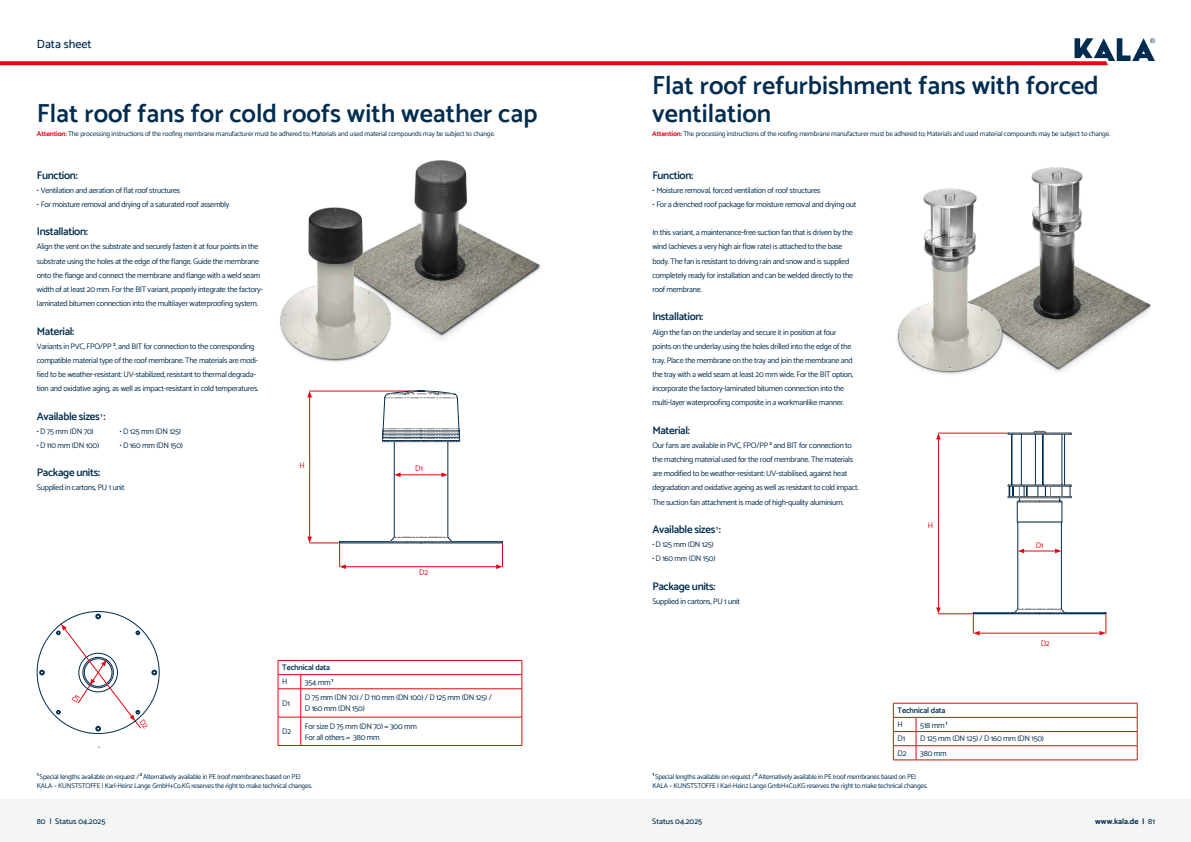
<style>
.page{position:relative;width:1191px;height:842px;background:#fff}
.page>*{position:absolute;margin:0;border:0;box-sizing:border-box;transform-origin:0 0}
.t1{font:600 26px/28px "Catamaran";color:#002c50}
.t2{font:500 12px "Catamaran";color:#002c50}
.t3{font:600 11px "Catamaran";letter-spacing:-.03em;color:#002c50}
.t4{font:8px/14.2px "Catamaran";letter-spacing:-.03em;color:#002c50}
.t5{font:500 8px "Catamaran";color:#002c50}
.t6{font:600 8px "Catamaran";letter-spacing:-.02em;color:#002c50}
.t7{font:700 8px "Catamaran";color:#002c50}
.t8{font:8px "Catamaran";letter-spacing:-.03em;color:#e30613}
.t9{font:7px/9px "Catamaran";letter-spacing:-.03em;color:#002c50}
.s1{font-weight:700;color:#e30613}
.s2{font-weight:500}
</style>
<div class="page">
<div style="left:0;top:799px;width:595px;height:43px;background:#f4f6f6"></div>
<div style="left:596px;top:799px;width:595px;height:43px;background:#f4f6f6"></div>
<svg style="left:0;top:38px;width:1155px;height:27px"></svg>
<img style="left:405px;top:160px;width:137px;height:180px">
<img style="left:280px;top:207px;width:125px;height:155px">
<hr style="left:301px;top:660px;width:221px;height:1px;background:#e30613">
<hr style="left:301px;top:674px;width:221px;height:1px;background:#e30613">
<hr style="left:301px;top:689px;width:221px;height:1px;background:#e30613">
<hr style="left:301px;top:717px;width:221px;height:1px;background:#e30613">
<svg style="left:522px;top:660px;width:1px;height:85px"></svg>
<svg style="left:278px;top:660px;width:23px;height:86px"></svg>
<hr style="left:301px;top:745px;width:221px;height:1px;background:#e30613">
<svg style="left:307px;top:390px;width:196px;height:179px"></svg>
<img style="left:1019px;top:167px;width:132px;height:206px">
<hr style="left:916px;top:703px;width:221px;height:1px;background:#e30613">
<hr style="left:916px;top:717px;width:221px;height:1px;background:#e30613">
<hr style="left:916px;top:731px;width:221px;height:1px;background:#e30613">
<hr style="left:916px;top:745px;width:221px;height:1px;background:#e30613">
<svg style="left:1137px;top:703px;width:1px;height:57px"></svg>
<svg style="left:893px;top:703px;width:24px;height:58px"></svg>
<hr style="left:916px;top:760px;width:221px;height:1px;background:#e30613">
<img style="left:897px;top:188px;width:122px;height:187px">
<hr style="left:938px;top:433px;width:69px;height:1px;background:#e30613">
<hr style="left:938px;top:613px;width:34px;height:1px;background:#e30613">
<hr style="left:938px;top:438px;width:1px;height:171px;background:#e30613">
<svg style="left:936px;top:607px;width:4px;height:7px"></svg>
<svg style="left:936px;top:433px;width:4px;height:6px"></svg>
<svg style="left:972px;top:431px;width:134px;height:204px"></svg>
<svg style="left:37px;top:611px;width:123px;height:137px"></svg>
<h2 class="t2" style="left:37px;top:36px;width:56px">Data sheet</h2>
<h1 class="t1" style="left:37px;top:99px;width:502px">Flat roof fans for cold roofs with weather cap</h1>
<p class="t9" style="left:37px;top:129px;width:460px"><span class="s1">Attention:</span> The processing instructions of the roofing membrane manufacturer must be adhered to; Materials and used material compounds may be subject to change.</p>
<h3 class="t3" style="left:37px;top:168px;width:42px">Function:</h3>
<p class="t4" style="left:37px;top:183px;width:145px">• Ventilation and aeration of flat roof structures</p>
<p class="t4" style="left:37px;top:197px;width:194px">• For moisture removal and drying of a saturated roof assembly</p>
<h3 class="t3" style="left:37px;top:225px;width:53px">Installation:</h3>
<p class="t4" style="left:37px;top:240px;width:228px">Align the vent on the substrate and securely fasten it at four points in the substrate using the holes at the edge of the flange. Guide the membrane onto the flange and connect the membrane and flange with a weld seam width of at least 20 mm. For the BIT variant, properly integrate the factory&shy;laminated bitumen connection into the multilayer waterproofing system.</p>
<h3 class="t3" style="left:37px;top:324px;width:39px">Material:</h3>
<p class="t4" style="left:37px;top:339px;width:223px">Variants in PVC, FPO/PP <sup>2</sup>, and BIT for connection to the corresponding compatible material type of the roof membrane. The materials are modi&shy;fied to be weather-resistant: UV-stabilized, resistant to thermal degrada&shy;tion and oxidative aging, as well as impact-resistant in cold temperatures.</p>
<h3 class="t3" style="left:37px;top:409px;width:70px">Available sizes <sup>1</sup> :</h3>
<p class="t4" style="left:37px;top:424px;width:58px">• D 75 mm (DN 70)</p>
<p class="t4" style="left:120px;top:424px;width:63px">• D 125 mm (DN 125)</p>
<p class="t4" style="left:37px;top:438px;width:64px">• D 110 mm (DN 100)</p>
<p class="t4" style="left:120px;top:438px;width:65px">• D 160 mm (DN 150)</p>
<h3 class="t3" style="left:37px;top:466px;width:65px">Package units:</h3>
<p class="t4" style="left:37px;top:481px;width:89px">Supplied in cartons, PU 1 unit</p>
<p class="t8" style="left:299px;top:460px;width:7px">H</p>
<p class="t8" style="left:415px;top:463px;width:9px">D1</p>
<p class="t8" style="left:419px;top:567px;width:10px">D2</p>
<p class="t6" style="left:282px;top:663px;width:49px">Technical data</p>
<p class="t4" style="left:282px;top:675px;width:7px">H</p>
<p class="t4" style="left:305px;top:675px;width:30px">354 mm <sup>1</sup></p>
<p class="t4" style="left:282px;top:696px;width:9px">D1</p>
<p class="t4" style="left:305px;top:692px;width:188px;line-height:11px">D 75 mm (DN 70) / D 110 mm (DN 100) / D 125 mm (DN 125) /<br>D 160 mm (DN 150)</p>
<p class="t4" style="left:282px;top:724px;width:10px">D2</p>
<p class="t4" style="left:305px;top:720px;width:113px;line-height:11px">For size D 75 mm (DN 70) = 300 mm<br>For all others = 380 mm</p>
<p class="t9" style="left:37px;top:772px;width:277px"><sup>1</sup> Special lengths available on request /<sup>2</sup> Alternatively available in PE (roof membranes based on PE)<br>KALA – KUNSTSTOFFE | Karl-Heinz Lange GmbH+Co.KG reserves the right to make technical changes.</p>
<h1 class="t1" style="left:652px;top:71px;width:448px">Flat roof refurbishment fans with forced ventilation</h1>
<p class="t9" style="left:652px;top:129px;width:460px"><span class="s1">Attention:</span> The processing instructions of the roofing membrane manufacturer must be adhered to; Materials and used material compounds may be subject to change.</p>
<h3 class="t3" style="left:652px;top:168px;width:42px">Function:</h3>
<p class="t4" style="left:652px;top:183px;width:170px">• Moisture removal, forced ventilation of roof structures</p>
<p class="t4" style="left:652px;top:197px;width:206px">• For a drenched roof package for moisture removal and drying out</p>
<p class="t4" style="left:652px;top:225px;width:202px">In this variant, a maintenance-free suction fan that is driven by the wind (achieves a very high air flow rate) is attached to the base body. The fan is resistant to driving rain and snow and is supplied completely ready for installation and can be welded directly to the roof membrane.</p>
<h3 class="t3" style="left:652px;top:310px;width:53px">Installation:</h3>
<p class="t4" style="left:652px;top:325px;width:202px">Align the fan on the underlay and secure it in position at four points on the underlay using the holes drilled into the edge of the tray. Place the membrane on the tray and join the membrane and the tray with a weld seam at least 20 mm wide. For the BIT option, incorporate the factory-laminated bitumen connection into the multi-layer waterproofing composite in a workmanlike manner.</p>
<h3 class="t3" style="left:652px;top:423px;width:39px">Material:</h3>
<p class="t4" style="left:652px;top:438px;width:208px">Our fans are available in PVC, FPO/PP <sup>2</sup> and BIT for connection to the matching material used for the roof membrane. The materials are modified to be weather-resistant: UV-stabilised, against heat degradation and oxidative ageing as well as resistant to cold impact.<br>The suction fan attachment is made of high-quality aluminium.</p>
<h3 class="t3" style="left:652px;top:523px;width:70px">Available sizes <sup>1</sup> :</h3>
<p class="t4" style="left:652px;top:537px;width:63px">• D 125 mm (DN 125)</p>
<p class="t4" style="left:652px;top:551px;width:65px">• D 160 mm (DN 150)</p>
<h3 class="t3" style="left:652px;top:579px;width:65px">Package units:</h3>
<p class="t4" style="left:652px;top:594px;width:89px">Supplied in cartons, PU 1 unit</p>
<p class="t8" style="left:927px;top:520px;width:7px">H</p>
<p class="t8" style="left:1035px;top:541px;width:9px">D1</p>
<p class="t8" style="left:1040px;top:638px;width:10px">D2</p>
<p class="t6" style="left:897px;top:706px;width:49px">Technical data</p>
<p class="t4" style="left:897px;top:717px;width:7px">H</p>
<p class="t4" style="left:920px;top:718px;width:29px">518 mm <sup>1</sup></p>
<p class="t4" style="left:897px;top:731px;width:9px">D1</p>
<p class="t4" style="left:920px;top:731px;width:125px">D 125 mm (DN 125) / D 160 mm (DN 150)</p>
<p class="t4" style="left:897px;top:746px;width:10px">D2</p>
<p class="t4" style="left:920px;top:746px;width:28px">380 mm</p>
<p class="t9" style="left:652px;top:772px;width:277px"><sup>1</sup> Special lengths available on request /<sup>2</sup> Alternatively available in PE (roof membranes based on PE)<br>KALA – KUNSTSTOFFE | Karl-Heinz Lange GmbH+Co.KG reserves the right to make technical changes.</p>
<p class="t5" style="left:37px;top:816px;width:70px">80 | Status 04.2025</p>
<p class="t5" style="left:652px;top:816px;width:52px">Status 04.2025</p>
<p class="t7" style="left:1095px;top:816px;width:61px">www.kala.de | <span class="s2">81</span></p>
</div>
